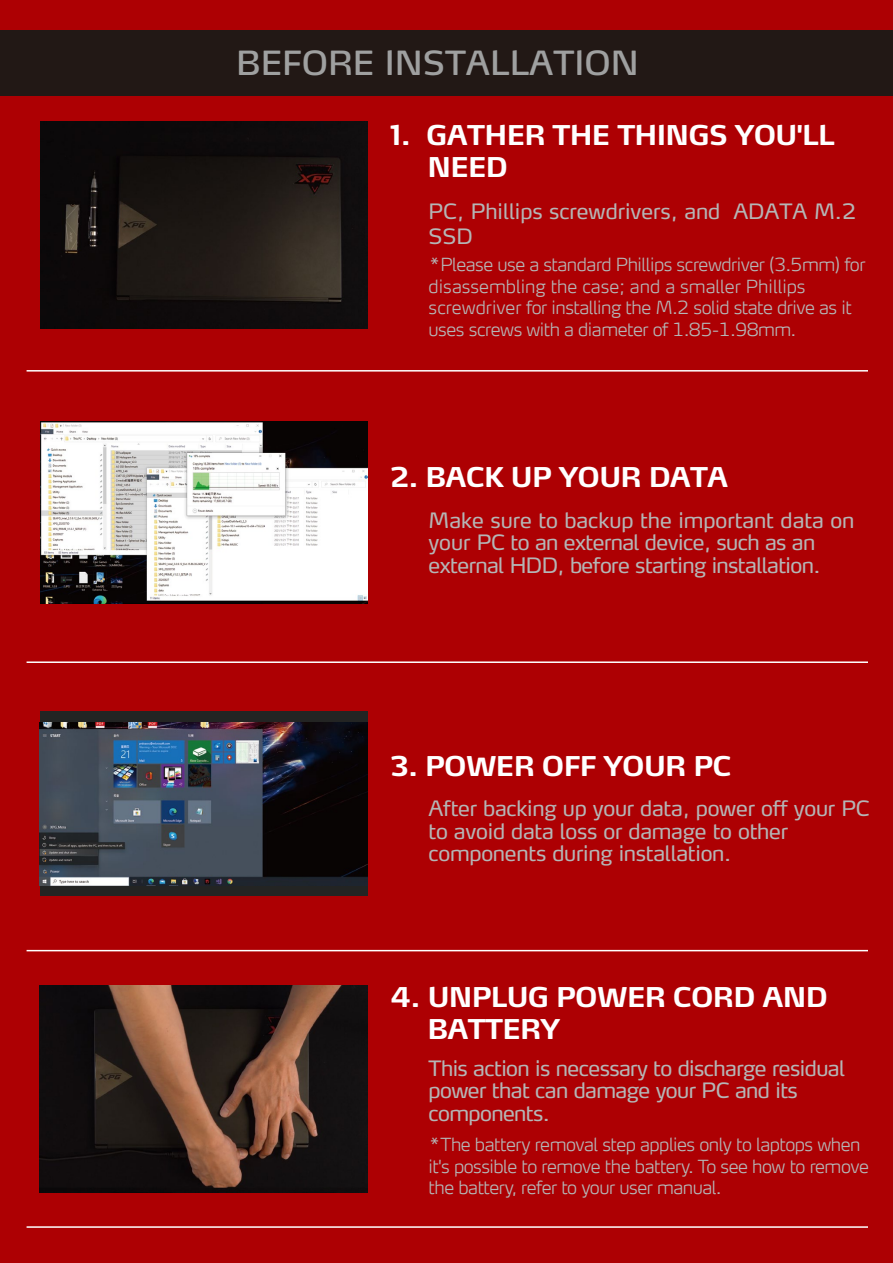
<style>
.page{position:relative;width:893px;height:1263px;background:#ad0003}
.page>*{position:absolute;margin:0;border:0;box-sizing:border-box;transform-origin:0 0}
.t1{font:33px "Max LF";color:#9fa0a0}
.t2{font:700 27px/32.4px "Max LF";letter-spacing:-.025em;color:#fff}
.t3{font:21px/22.5px "Max LF";letter-spacing:-.01em;color:#b5b6b6}
.t4{font:300 expanded 18px/21.6px "Max Offc Pro";letter-spacing:-.025em;color:#b5b6b6}
</style>
<div class="page">
<div style="left:0;top:30px;width:892px;height:65px;background:#221815"></div>
<hr style="left:27px;top:370px;width:841px;height:2px;background:#fff">
<hr style="left:27px;top:661px;width:841px;height:2px;background:#fff">
<div style="left:40px;top:711px;width:328px;height:185px;background:#232423"></div>
<hr style="left:27px;top:950px;width:841px;height:1px;background:#fff">
<hr style="left:27px;top:1226px;width:841px;height:2px;background:#fff">
<img style="left:40px;top:421px;width:327px;height:183px">
<img style="left:40px;top:722px;width:327px;height:163px">
<img style="left:40px;top:122px;width:328px;height:206px">
<img style="left:40px;top:986px;width:327px;height:206px">
<h1 class="t1" style="left:236px;top:43px;width:404px">BEFORE INSTALLATION</h1>
<p class="t2" style="left:428px;top:118px;width:409px;text-indent:-38px">1. GATHER THE THINGS YOU'LL<br>NEED</p>
<p class="t3" style="left:429px;top:198px;width:429px;line-height:25.2px">PC, Phillips screwdrivers, and ADATA M.2<br>SSD</p>
<p class="t4" style="left:429px;top:252px;width:438px">*Please use a standard Phillips screwdriver (3.5mm) for disassembling the case; and a smaller Phillips screwdriver for installing the M.2 solid state drive as it uses screws with a diameter of 1.85-1.98mm.</p>
<p class="t2" style="left:390px;top:461px;width:340px">2. BACK UP YOUR DATA</p>
<p class="t3" style="left:428px;top:509px;width:427px">Make sure to backup the important data on your PC to an external device, such as an external HDD, before starting installation.</p>
<p class="t2" style="left:390px;top:749px;width:343px">3. POWER OFF YOUR PC</p>
<p class="t3" style="left:428px;top:797px;width:443px">After backing up your data, power off your PC to avoid data loss or damage to other components during installation.</p>
<p class="t2" style="left:428px;top:980px;width:402px;text-indent:-38px">4. UNPLUG POWER CORD AND<br>BATTERY</p>
<p class="t3" style="left:428px;top:1056px;width:418px">This action is necessary to discharge residual power that can damage your PC and its components.</p>
<p class="t4" style="left:428px;top:1131px;width:442px">*The battery removal step applies only to laptops when it's possible to remove the battery. To see how to remove the battery, refer to your user manual.</p>
</div>
